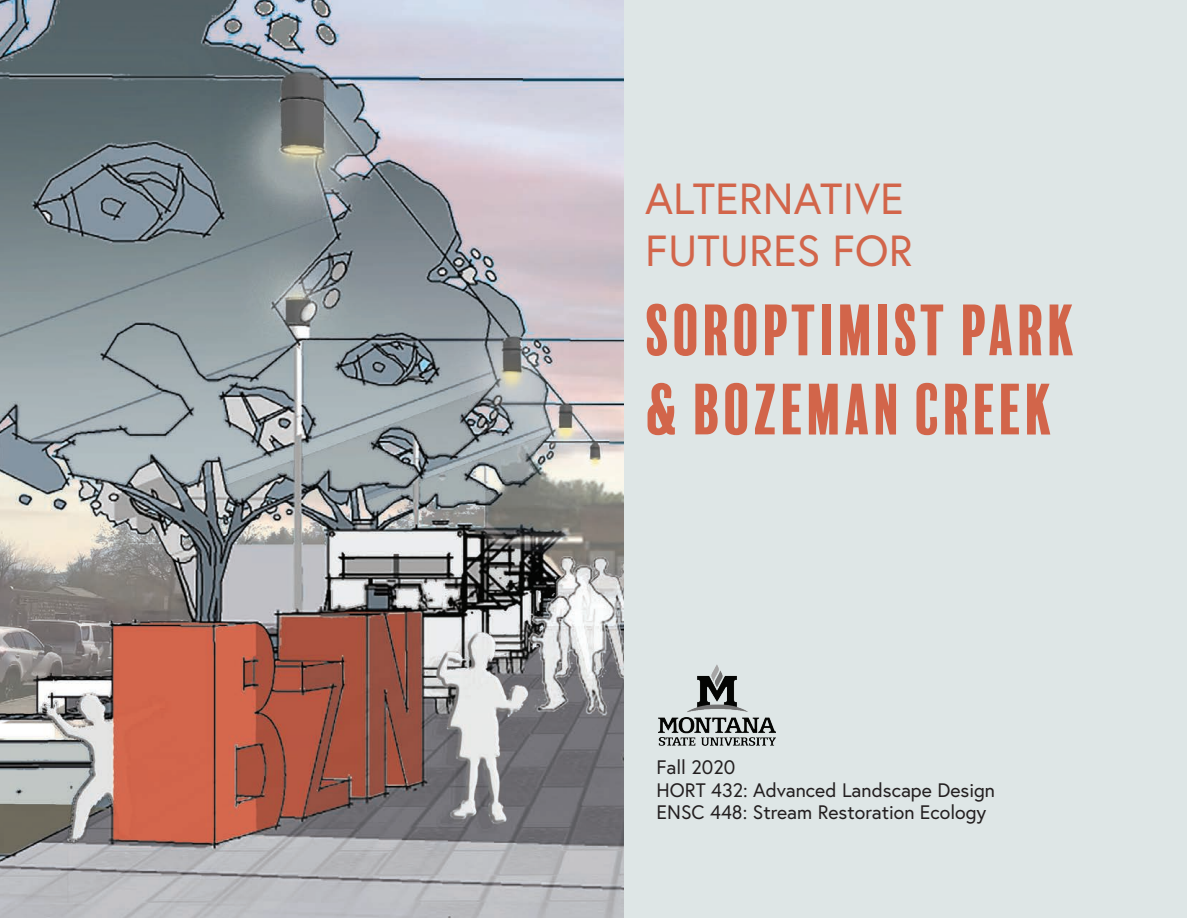
<style>
.page{position:relative;width:1188px;height:918px;background:#fff}
.page>*{position:absolute;margin:0;border:0;box-sizing:border-box;transform-origin:0 0}
.t1{font:66px/79.2px "Balboa Plus Fill";color:#d2654a}
.t2{font:43.5px/52.2px "Europa";color:#d2654a}
.t3{font:19.5px/22.5px "Europa";color:#231f20}
</style>
<div class="page">
<div style="left:0;top:0;width:1186px;height:918px;background:#dee6e6"></div>
<img style="left:0;top:0;width:624px;height:918px">
<img style="left:658px;top:665px;width:117px;height:81px">
<h2 class="t2" style="left:645px;top:172px;width:269px">ALTERNATIVE<br>FUTURES FOR</h2>
<h1 class="t1" style="left:645px;top:291px;width:433px">SOROPTIMIST PARK &amp; BOZEMAN CREEK</h1>
<p class="t3" style="left:657px;top:756px;width:340px">Fall 2020<br>HORT 432: Advanced Landscape Design<br>ENSC 448: Stream Restoration Ecology</p>
</div>
